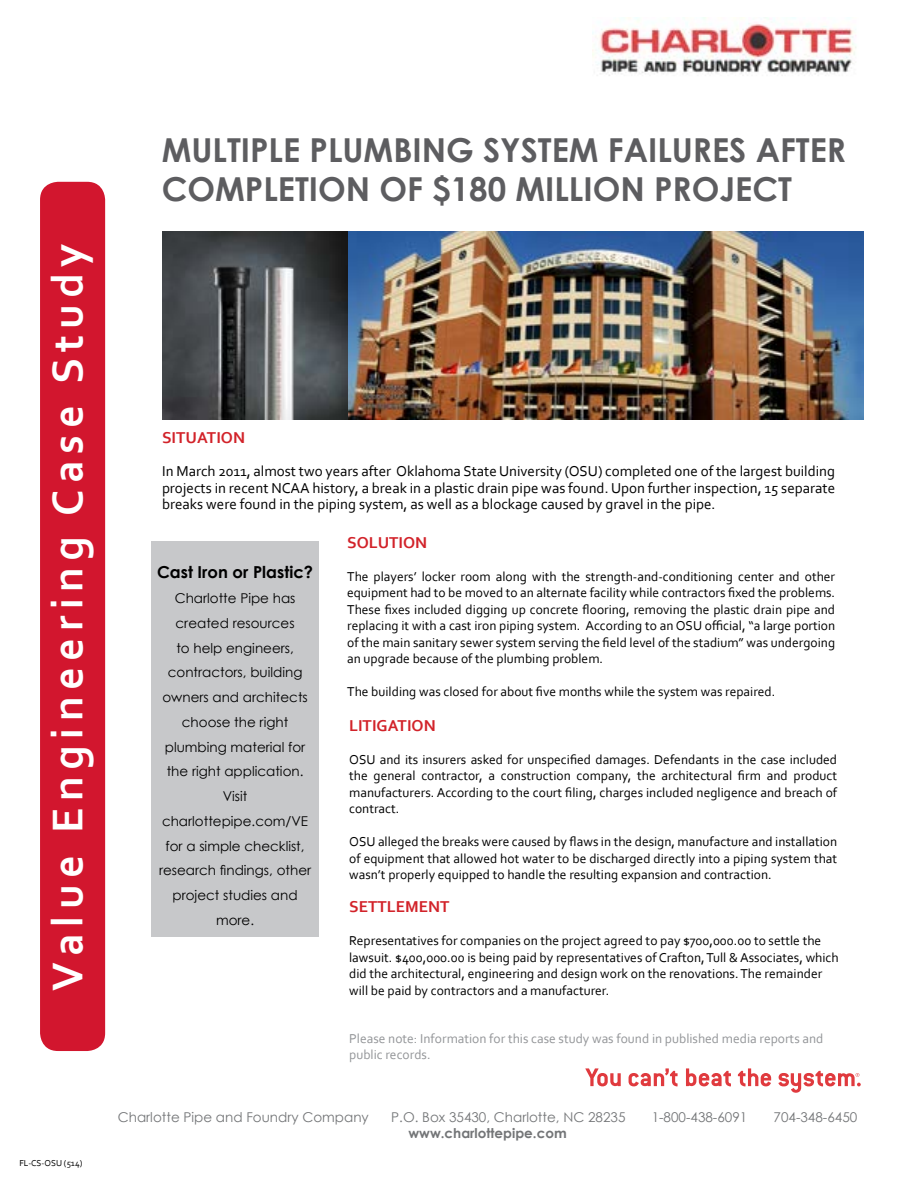
<style>
.page{position:relative;width:918px;height:1188px;background:#fff}
.page>*{position:absolute;margin:0;border:0;box-sizing:border-box;transform-origin:0 0}
.t1{font:700 45px "Corbel";letter-spacing:.14em;color:#fff}
.t2{font:700 33px/39.6px "Century Gothic";color:#5d5d60}
.t3{font:700 16.5px "Corbel";color:#d2232a}
.t4{font:700 16.5px "Century Gothic";color:#000}
.t5{font:15px/16.5px "Corbel";color:#000;text-align:justify}
.t6{font:13.5px/16.5px "Corbel";color:#000;text-align:justify}
.t7{font:13.5px/24.8px "Century Gothic";color:#000;text-align:center}
.t8{font:13.5px "Century Gothic";color:#737577}
.t9{font:13.5px/16.2px "Corbel";color:#939598}
.t10{font:700 13.5px "Century Gothic";color:#737577}
.t11{font:9px "Corbel";color:#000}
</style>
<div class="page">
<img style="left:593px;top:17px;width:263px;height:59px">
<div style="left:152px;top:541px;width:167px;height:396px;background:#c7c8ca"></div>
<img style="left:162px;top:232px;width:702px;height:187px">
<svg style="left:585px;top:1068px;width:36px;height:18px"></svg>
<svg style="left:629px;top:1068px;width:49px;height:18px"></svg>
<svg style="left:686px;top:1068px;width:45px;height:18px"></svg>
<svg style="left:738px;top:1068px;width:33px;height:18px"></svg>
<svg style="left:778px;top:1071px;width:83px;height:22px"></svg>
<div style="left:40px;top:182px;width:65px;height:869px;background:#d2162e;border-radius:18px"></div>
<h1 class="t1" style="left:40px;top:991px;width:749px;rotate:-90deg">Value Engineering Case Study</h1>
<p class="t11" style="left:19px;top:1158px;width:65px">FL-CS-OSU (514)</p>
<h2 class="t2" style="left:162px;top:128px;width:686px">MULTIPLE PLUMBING SYSTEM FAILURES AFTER<br>COMPLETION OF $180 MILLION PROJECT</h2>
<p class="t3" style="left:162px;top:427px;width:85px">SITUATION</p>
<p class="t5" style="left:162px;top:462px;width:675px">In March 2011, almost two years after Oklahoma State University (OSU) completed one of the largest building projects in recent NCAA history, a break in a plastic drain pipe was found. Upon further inspection, 15 separate breaks were found in the piping system, as well as a blockage caused by gravel in the pipe.</p>
<p class="t4" style="left:157px;top:560px;width:158px">Cast Iron or Plastic?</p>
<p class="t7" style="left:159px;top:586px;width:154px">Charlotte Pipe has created resources<br>to help engineers, contractors, building owners and architects choose the right plumbing material for the right application.<br>Visit charlottepipe.com/VE for a simple checklist, research findings, other project studies and more.</p>
<p class="t3" style="left:347px;top:532px;width:82px">SOLUTION</p>
<p class="t6" style="left:347px;top:568px;width:490px">The players’ locker room along with the strength-and-conditioning center and other equipment had to be moved to an alternate facility while contractors fixed the problems.<br>These fixes included digging up concrete flooring, removing the plastic drain pipe and replacing it with a cast iron piping system. According to an OSU official, “a large portion of the main sanitary sewer system serving the field level of the stadium” was undergoing an upgrade because of the plumbing problem.</p>
<p class="t6" style="left:347px;top:683px;width:430px">The building was closed for about five months while the system was repaired.</p>
<p class="t3" style="left:349px;top:715px;width:88px">LITIGATION</p>
<p class="t6" style="left:349px;top:751px;width:490px">OSU and its insurers asked for unspecified damages. Defendants in the case included the general contractor, a construction company, the architectural firm and product manufacturers. According to the court filing, charges included negligence and breach of contract.</p>
<p class="t6" style="left:349px;top:833px;width:490px">OSU alleged the breaks were caused by flaws in the design, manufacture and installation of equipment that allowed hot water to be discharged directly into a piping system that wasn’t properly equipped to handle the resulting expansion and contraction.</p>
<p class="t3" style="left:349px;top:897px;width:102px">SETTLEMENT</p>
<p class="t6" style="left:349px;top:932px;width:491px;text-align:left">Representatives for companies on the project agreed to pay $700,000.00 to settle the lawsuit. $400,000.00 is being paid by representatives of Crafton, Tull &amp; Associates, which did the architectural, engineering and design work on the renovations. The remainder will be paid by contractors and a manufacturer.</p>
<p class="t9" style="left:349px;top:1030px;width:476px">Please note: Information for this case study was found in published media reports and public records.</p>
<p class="t8" style="left:118px;top:1107px;width:253px">Charlotte Pipe and Foundry Company</p>
<p class="t8" style="left:391px;top:1107px;width:236px">P.O. Box 35430, Charlotte, NC 28235</p>
<p class="t8" style="left:652px;top:1107px;width:97px">1-800-438-6091</p>
<p class="t8" style="left:774px;top:1107px;width:85px">704-348-6450</p>
<p class="t10" style="left:408px;top:1123px;width:160px">www.charlottepipe.com</p>
</div>
